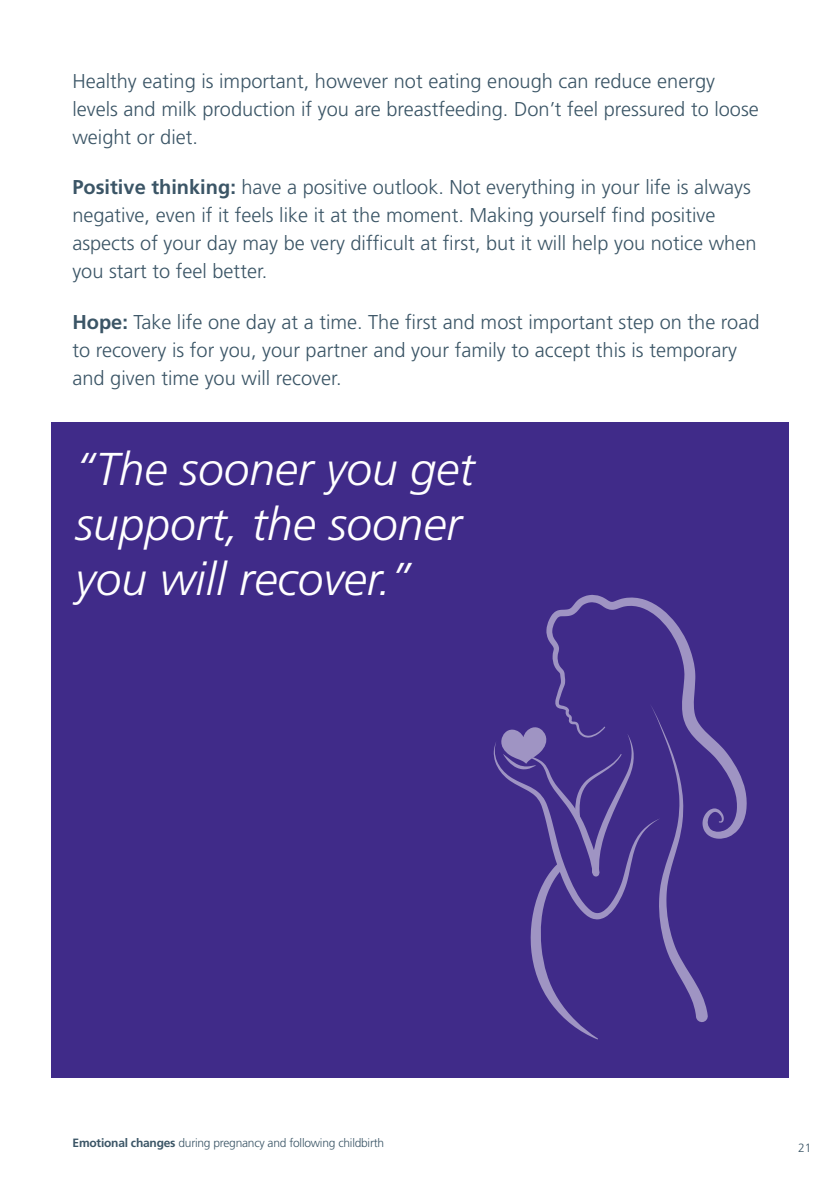
<style>
.page{position:relative;width:840px;height:1191px;background:#fff}
.page>*{position:absolute;margin:0;border:0;box-sizing:border-box;transform-origin:0 0}
.t1{font:italic 300 46px/55.2px "Frutiger";color:#fff}
.t2{font:300 20px/28px "Frutiger";color:#3b5566}
.t3{font:300 12px "Frutiger";letter-spacing:-.02em;color:#3b5566}
.s1{font-weight:700}
</style>
<div class="page">
<div style="left:51px;top:422px;width:737px;height:655px;background:#402b89"></div>
<svg style="left:546px;top:594px;width:200px;height:245px"></svg>
<svg style="left:493px;top:703px;width:214px;height:336px"></svg>
<p class="t2" style="left:72px;top:67px;width:687px">Healthy eating is important, however not eating enough can reduce energy levels and milk production if you are breastfeeding. Don’t feel pressured to loose weight or diet.</p>
<p class="t2" style="left:72px;top:173px;width:685px"><span class="s1">Positive thinking:</span> have a positive outlook. Not everything in your life is always negative, even if it feels like it at the moment. Making yourself find positive aspects of your day may be very difficult at first, but it will help you notice when you start to feel better.</p>
<p class="t2" style="left:72px;top:308px;width:688px"><span class="s1">Hope:</span> Take life one day at a time. The first and most important step on the road to recovery is for you, your partner and your family to accept this is temporary and given time you will recover.</p>
<h1 class="t1" style="left:75px;top:442px;width:400px">“The sooner you get support, the sooner you will recover.”</h1>
<p class="t3" style="left:73px;top:1136px;width:313px"><span class="s1">Emotional changes</span> during pregnancy and following childbirth</p>
<p class="t3" style="left:797px;top:1140px;width:15px">21</p>
</div>
